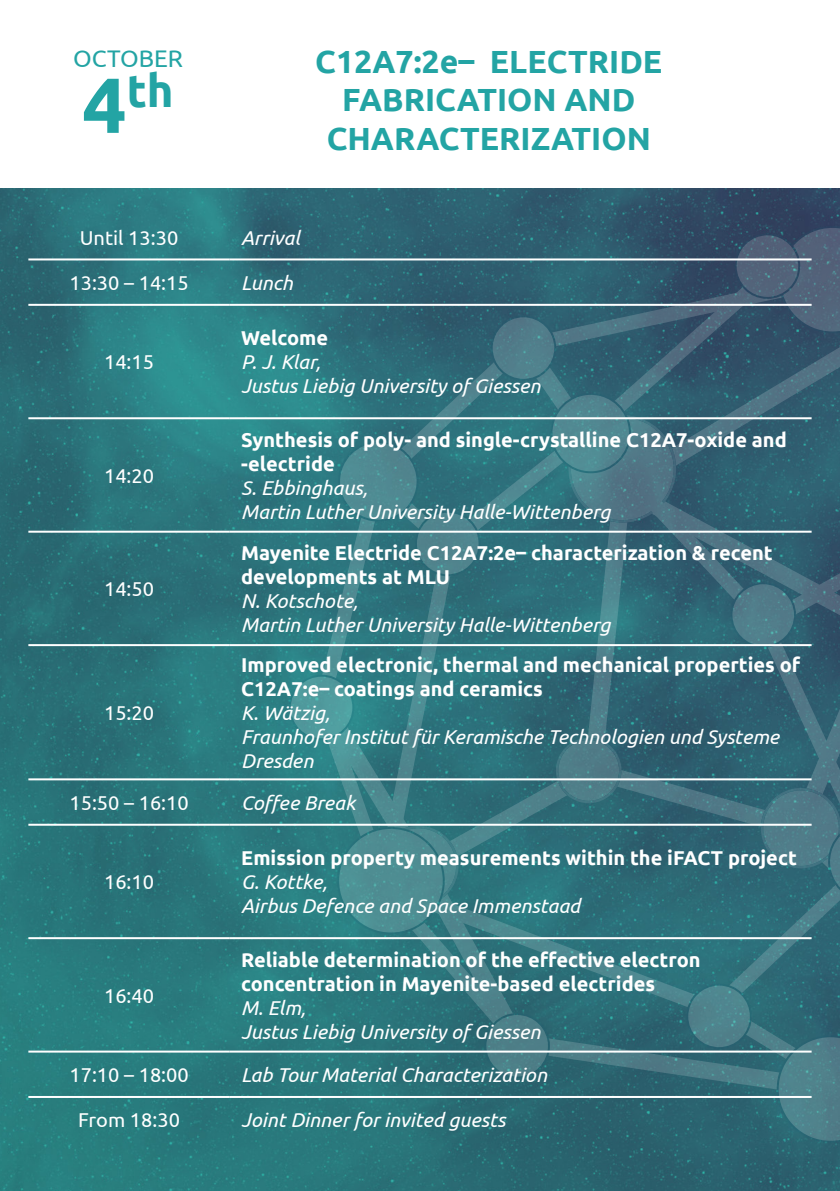
<style>
.page{position:relative;width:840px;height:1191px;background:#fff}
.page>*{position:absolute;margin:0;border:0;box-sizing:border-box;transform-origin:0 0}
.t1{font:700 45.4px "Ubuntu";color:#23a4a4}
.t2{font:700 32px/38.4px "Ubuntu";color:#23a4a4;text-align:center}
.t3{font:24px "Ubuntu";color:#23a4a4}
.t4{font:italic 20px/24px "Ubuntu";color:#fff}
.t5{font:700 20px/24px "Ubuntu";color:#fff}
.t6{font:20px "Ubuntu";color:#fff}
.s1{font-size:78px}
</style>
<div class="page">
<img style="left:0;top:189px;width:839px;height:1002px">
<svg style="left:304px;top:226px;width:535px;height:916px;background:#336d79"></svg>
<div style="left:339px;top:442px;width:78px;height:78px;background:#508a92;border-radius:50%"></div>
<div style="left:338px;top:441px;width:80px;height:80px;border:2px solid #1a5970;border-radius:50%"></div>
<svg style="left:551px;top:394px;width:78px;height:78px;background:#508891"></svg>
<div style="left:550px;top:393px;width:80px;height:80px;border:2px solid #1a5970;border-radius:50%"></div>
<svg style="left:491px;top:316px;width:63px;height:64px;background:#4f7c89"></svg>
<div style="left:490px;top:315px;width:66px;height:66px;border:2px solid #1a5970;border-radius:50%"></div>
<svg style="left:416px;top:512px;width:63px;height:63px;background:#51858e"></svg>
<div style="left:415px;top:511px;width:65px;height:65px;border:2px solid #1a5970;border-radius:50%"></div>
<div style="left:290px;top:676px;width:63px;height:63px;background:#509b9e;border-radius:50%"></div>
<div style="left:288px;top:674px;width:66px;height:66px;border:2px solid #1a5970;border-radius:50%"></div>
<svg style="left:731px;top:583px;width:63px;height:63px;background:#4f7c89"></svg>
<div style="left:730px;top:582px;width:65px;height:66px;border:2px solid #1a5970;border-radius:50%"></div>
<svg style="left:735px;top:235px;width:63px;height:63px;background:#52647a"></svg>
<div style="left:734px;top:233px;width:65px;height:66px;border:2px solid #1a5970;border-radius:50%"></div>
<svg style="left:687px;top:984px;width:63px;height:64px;background:#4d828c"></svg>
<div style="left:686px;top:983px;width:65px;height:66px;border:2px solid #1a5970;border-radius:50%"></div>
<div style="left:338px;top:828px;width:105px;height:105px;background:#4e8d92;border-radius:50%"></div>
<div style="left:337px;top:827px;width:107px;height:107px;border:2px solid #1a5970;border-radius:50%"></div>
<svg style="left:485px;top:1014px;width:63px;height:63px;background:#4e8088"></svg>
<div style="left:484px;top:1013px;width:65px;height:65px;border:2px solid #1a5970;border-radius:50%"></div>
<hr style="left:28px;top:258px;width:202px;height:2px;background:#fff">
<hr style="left:230px;top:258px;width:581px;height:2px;background:#fff">
<hr style="left:28px;top:304px;width:202px;height:2px;background:#fff">
<hr style="left:230px;top:304px;width:581px;height:2px;background:#fff">
<hr style="left:28px;top:417px;width:202px;height:2px;background:#fff">
<hr style="left:230px;top:417px;width:581px;height:2px;background:#fff">
<hr style="left:28px;top:530px;width:202px;height:2px;background:#fff">
<hr style="left:230px;top:530px;width:581px;height:2px;background:#fff">
<hr style="left:28px;top:644px;width:202px;height:2px;background:#fff">
<hr style="left:230px;top:644px;width:581px;height:2px;background:#fff">
<hr style="left:28px;top:778px;width:202px;height:2px;background:#fff">
<hr style="left:230px;top:778px;width:581px;height:2px;background:#fff">
<hr style="left:28px;top:823px;width:202px;height:2px;background:#fff">
<hr style="left:230px;top:823px;width:581px;height:2px;background:#fff">
<hr style="left:28px;top:937px;width:202px;height:2px;background:#fff">
<hr style="left:230px;top:937px;width:581px;height:2px;background:#fff">
<hr style="left:28px;top:1050px;width:202px;height:2px;background:#fff">
<hr style="left:230px;top:1050px;width:581px;height:2px;background:#fff">
<hr style="left:28px;top:1096px;width:202px;height:2px;background:#fff">
<hr style="left:230px;top:1096px;width:581px;height:2px;background:#fff">
<p class="t3" style="left:73px;top:44px;width:111px">OCTOBER</p>
<p class="t1" style="left:82px;top:63px;width:93px"><span class="s1">4</span>th</p>
<p class="t2" style="left:315px;top:42px;width:348px">C12A7:2e– ELECTRIDE<br>FABRICATION AND<br>CHARACTERIZATION</p>
<p class="t6" style="left:80px;top:225px;width:100px">Until 13:30</p>
<p class="t4" style="left:241px;top:225px;width:60px">Arrival</p>
<p class="t6" style="left:69px;top:271px;width:121px">13:30 – 14:15</p>
<p class="t4" style="left:241px;top:270px;width:53px">Lunch</p>
<p class="t6" style="left:104px;top:350px;width:52px">14:15</p>
<p class="t6" style="left:104px;top:463px;width:52px">14:20</p>
<p class="t6" style="left:104px;top:577px;width:52px">14:50</p>
<p class="t6" style="left:104px;top:701px;width:52px">15:20</p>
<p class="t5" style="left:241px;top:326px;width:88px">Welcome</p>
<p class="t4" style="left:241px;top:349px;width:81px">P. J. Klar,</p>
<p class="t4" style="left:241px;top:373px;width:300px">Justus Liebig University of Giessen</p>
<p class="t5" style="left:241px;top:427px;width:547px">Synthesis of poly- and single-crystalline C12A7-oxide and -electride</p>
<p class="t4" style="left:241px;top:475px;width:128px">S. Ebbinghaus,</p>
<p class="t4" style="left:241px;top:499px;width:370px">Martin Luther University Halle-Wittenberg</p>
<p class="t5" style="left:241px;top:541px;width:532px">Mayenite Electride C12A7:2e– characterization &amp; recent developments at MLU</p>
<p class="t4" style="left:241px;top:588px;width:118px">N. Kotschote,</p>
<p class="t4" style="left:241px;top:612px;width:370px">Martin Luther University Halle-Wittenberg</p>
<p class="t5" style="left:241px;top:652px;width:560px">Improved electronic, thermal and mechanical properties of<br>C12A7:e– coatings and ceramics</p>
<p class="t4" style="left:241px;top:700px;width:90px">K. Wätzig,</p>
<p class="t4" style="left:241px;top:724px;width:539px">Fraunhofer Institut für Keramische Technologien und Systeme<br>Dresden</p>
<p class="t6" style="left:69px;top:790px;width:121px">15:50 – 16:10</p>
<p class="t4" style="left:241px;top:790px;width:116px">Coffee Break</p>
<p class="t6" style="left:104px;top:870px;width:52px">16:10</p>
<p class="t6" style="left:104px;top:983px;width:52px">16:40</p>
<p class="t5" style="left:241px;top:845px;width:557px">Emission property measurements within the iFACT project</p>
<p class="t4" style="left:241px;top:869px;width:88px">G. Kottke,</p>
<p class="t4" style="left:241px;top:893px;width:340px">Airbus Defence and Space Immenstaad</p>
<p class="t5" style="left:241px;top:947px;width:460px">Reliable determination of the effective electron concentration in Mayenite-based electrides</p>
<p class="t4" style="left:241px;top:995px;width:66px">M. Elm,</p>
<p class="t4" style="left:241px;top:1019px;width:300px">Justus Liebig University of Giessen</p>
<p class="t6" style="left:69px;top:1062px;width:121px">17:10 – 18:00</p>
<p class="t4" style="left:241px;top:1062px;width:307px">Lab Tour Material Characterization</p>
<p class="t6" style="left:78px;top:1108px;width:103px">From 18:30</p>
<p class="t4" style="left:241px;top:1107px;width:265px">Joint Dinner for invited guests</p>
</div>
